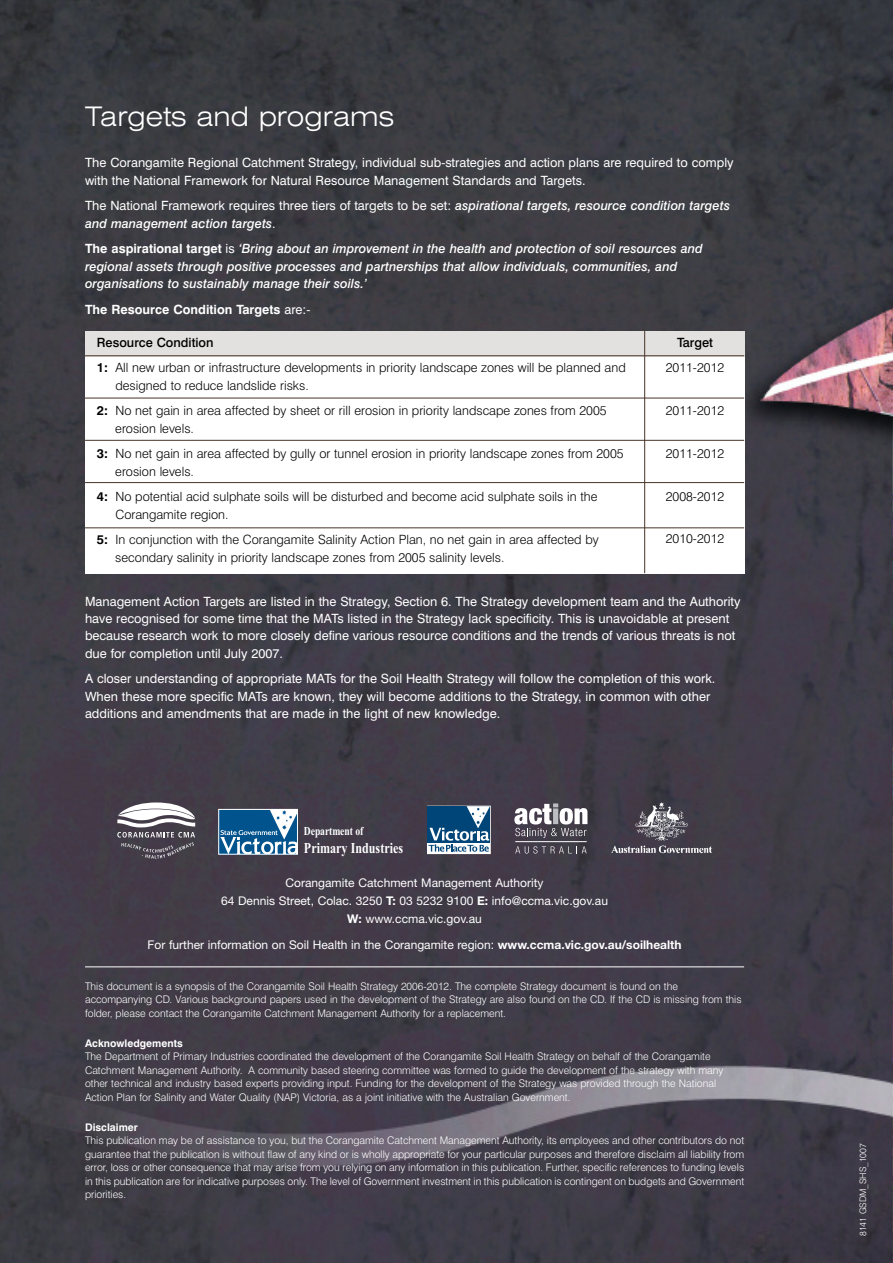
<style>
.page{position:relative;width:893px;height:1263px;background:#fff}
.page>*{position:absolute;margin:0;border:0;box-sizing:border-box;transform-origin:0 0}
.t1{font:300 expanded 27px "Swiss 721 BT";color:#fff}
.t2{font:700 15.15px "Times New Roman";color:#fff;scale:.8 1}
.t3{font:12.75px/17.2px "Swiss 721 BT";color:#fff}
.t4{font:300 12.75px/25.8px "Swiss 721 BT";color:#000}
.t5{font:italic 500 12.75px/17.2px "Swiss 721 BT";color:#fff}
.t6{font:700 12.75px "Swiss 721 BT";color:#fff}
.t7{font:500 12.75px "Swiss 721 BT";color:#000}
.t8{font:12px/18px "Helvetica Neue";color:#fff;text-align:center}
.t9{font:700 12px "Times New Roman";letter-spacing:-.01em;color:#fff;scale:.8 1}
.t10{font:300 10.5px/13.5px "Swiss 721 BT";color:#fff}
.t11{font:700 10.5px "Swiss 721 BT";color:#fff}
.t12{font:300 9px "Swiss 721 BT";color:#fff}
.s1{font-weight:400;font-style:normal}
.s2{font-weight:700;font-style:normal}
.s3{font-weight:400}
.s4{font-weight:500}
.s5{font-weight:700}
</style>
<div class="page">
<img style="left:0;top:0;width:893px;height:1263px">
<div style="left:85px;top:331px;width:659px;height:242px;background:#fff"></div>
<div style="left:85px;top:331px;width:659px;height:25px;background:#e3e1df"></div>
<hr style="left:644px;top:331px;width:1px;height:242px;background:#473428">
<hr style="left:85px;top:355px;width:659px;height:1px;background:#473428">
<hr style="left:85px;top:398px;width:659px;height:1px;background:#473428">
<hr style="left:85px;top:440px;width:659px;height:1px;background:#473428">
<hr style="left:85px;top:482px;width:659px;height:1px;background:#473428">
<hr style="left:85px;top:527px;width:659px;height:1px;background:#473428">
<hr style="left:85px;top:966px;width:659px;height:1px;background:#fff">
<img style="left:605px;top:796px;width:112px;height:62px">
<div style="left:427px;top:806px;width:64px;height:48px;border:1px solid #fff"></div>
<svg style="left:428px;top:806px;width:62px;height:46px"></svg>
<svg style="left:117px;top:802px;width:78px;height:56px"></svg>
<svg style="left:514px;top:803px;width:73px;height:35px"></svg>
<svg style="left:515px;top:846px;width:72px;height:7px"></svg>
<hr style="left:515px;top:841px;width:72px;height:1px;background:#fff">
<svg style="left:220px;top:811px;width:76px;height:41px"></svg>
<div style="left:218px;top:809px;width:80px;height:45px;border:1px solid #fff"></div>
<h1 class="t1" style="left:85px;top:106px;width:310px">Targets and programs</h1>
<p class="t3" style="left:85px;top:156px;width:650px">The Corangamite Regional Catchment Strategy, individual sub-strategies and action plans are required to comply with the National Framework for Natural Resource Management Standards and Targets.</p>
<p class="t5" style="left:85px;top:199px;width:646px"><span class="s1">The National Framework requires three tiers of targets to be set:</span> aspirational targets, resource condition targets and management action targets<span class="s1">.</span></p>
<p class="t5" style="left:85px;top:242px;width:619px"><span class="s2">The aspirational target</span> <span class="s1">is</span> ‘Bring about an improvement in the health and protection of soil resources and regional assets through positive processes and partnerships that allow individuals, communities, and organisations to sustainably manage their soils.’</p>
<p class="t6" style="left:85px;top:305px;width:227px">The Resource Condition Targets <span class="s3">are:-</span></p>
<p class="t4" style="left:97px;top:330px;width:530px"><span class="s4">Resource Condition<br></span><span class="s5">1:</span> All new urban or infrastructure developments in priority landscape zones will be planned and</p>
<p class="t4" style="left:97px;top:373px;width:511px;text-indent:19px">designed to reduce landslide risks.<br><span class="s5">2:</span> No net gain in area affected by sheet or rill erosion in priority landscape zones from 2005</p>
<p class="t4" style="left:97px;top:416px;width:528px;text-indent:18px">erosion levels.<br><span class="s5">3:</span> No net gain in area affected by gully or tunnel erosion in priority landscape zones from 2005</p>
<p class="t4" style="left:97px;top:459px;width:502px;text-indent:18px">erosion levels.<br><span class="s5">4:</span> No potential acid sulphate soils will be disturbed and become acid sulphate soils in the</p>
<p class="t4" style="left:97px;top:502px;width:503px;text-indent:19px">Corangamite region.<br><span class="s5">5:</span> In conjunction with the Corangamite Salinity Action Plan, no net gain in area affected by</p>
<p class="t4" style="left:115px;top:545px;width:391px">secondary salinity in priority landscape zones from 2005 salinity levels.</p>
<p class="t7" style="left:677px;top:337px;width:37px">Target</p>
<p class="t4" style="left:666px;top:356px;width:60px">2011-2012</p>
<p class="t4" style="left:666px;top:399px;width:60px">2011-2012</p>
<p class="t4" style="left:666px;top:442px;width:60px">2011-2012</p>
<p class="t4" style="left:666px;top:484px;width:60px">2008-2012</p>
<p class="t4" style="left:666px;top:527px;width:60px">2010-2012</p>
<p class="t3" style="left:85px;top:594px;width:657px">Management Action Targets are listed in the Strategy, Section 6. The Strategy development team and the Authority have recognised for some time that the MATs listed in the Strategy lack specificity. This is unavoidable at present because research work to more closely define various resource conditions and the trends of various threats is not due for completion until July 2007.</p>
<p class="t3" style="left:85px;top:671px;width:632px">A closer understanding of appropriate MATs for the Soil Health Strategy will follow the completion of this work.<br>When these more specific MATs are known, they will become additions to the Strategy, in common with other additions and amendments that are made in the light of new knowledge.</p>
<p class="t9" style="left:304px;top:824px;width:76px">Department of</p>
<h2 class="t2" style="left:304px;top:839px;width:125px">Primary Industries</h2>
<p class="t8" style="left:221px;top:875px;width:388px">Corangamite Catchment Management Authority<br>64 Dennis Street, Colac. 3250 <span class="s5">T:</span> 03 5232 9100 <span class="s5">E:</span> info@ccma.vic.gov.au<br><span class="s5">W:</span> www.ccma.vic.gov.au</p>
<p class="t8" style="left:148px;top:936px;width:535px">For further information on Soil Health in the Corangamite region: <span class="s5">www.ccma.vic.gov.au/soilhealth</span></p>
<p class="t10" style="left:85px;top:980px;width:658px">This document is a synopsis of the Corangamite Soil Health Strategy 2006-2012. The complete Strategy document is found on the accompanying CD. Various background papers used in the development of the Strategy are also found on the CD. If the CD is missing from this folder, please contact the Corangamite Catchment Management Authority for a replacement.</p>
<p class="t11" style="left:85px;top:1039px;width:99px">Acknowledgements</p>
<p class="t10" style="left:85px;top:1051px;width:640px">The Department of Primary Industries coordinated the development of the Corangamite Soil Health Strategy on behalf of the Corangamite Catchment Management Authority. A community based steering committee was formed to guide the development of the strategy with many other technical and industry based experts providing input. Funding for the development of the Strategy was provided through the National Action Plan for Salinity and Water Quality (NAP) Victoria, as a joint initiative with the Australian Government.</p>
<p class="t11" style="left:85px;top:1123px;width:54px">Disclaimer</p>
<p class="t10" style="left:85px;top:1135px;width:661px;text-align:justify">This publication may be of assistance to you, but the Corangamite Catchment Management Authority, its employees and other contributors do not guarantee that the publication is without flaw of any kind or is wholly appropriate for your particular purposes and therefore disclaim all liability from error, loss or other consequence that may arise from you relying on any information in this publication. Further, specific references to funding levels in this publication are for indicative purposes only. The level of Government investment in this publication is contingent on budgets and Government priorities.</p>
<p class="t12" style="left:860px;top:1236px;width:94px;rotate:-90deg">8141 GSDM_SHS_1007</p>
</div>
